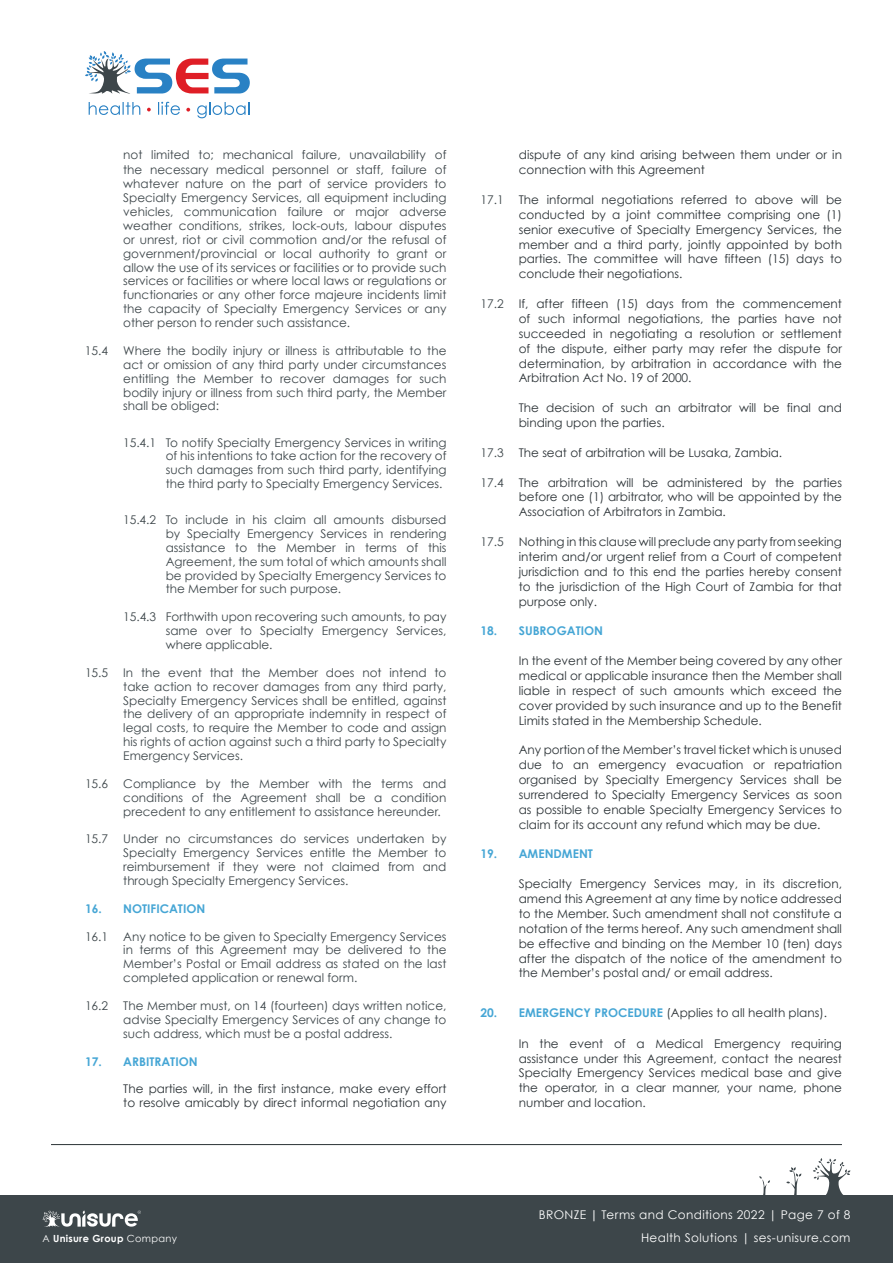
<style>
.page{position:relative;width:893px;height:1263px;background:#fff}
.page>*{position:absolute;margin:0;border:0;box-sizing:border-box;transform-origin:0 0}
.t1{font:12px/14px "Century Gothic";color:#3d464a;text-align:justify}
.t2{font:12px/14.9px "Century Gothic";color:#2b3236;text-align:justify}
.t3{font:12px "Century Gothic";letter-spacing:.03em;color:#fff}
.t4{font:700 12px "Century Gothic";color:#46a6d5}
.t5{font:700 9.75px "Century Gothic";letter-spacing:.03em;color:#fff}
.s1{font-weight:700;color:#46a6d5}
.s2{font-weight:700}
.s3{font-weight:400}
</style>
<div class="page">
<div style="left:0;top:1195px;width:893px;height:68px;background:#3d464a"></div>
<svg style="left:759px;top:1176px;width:11px;height:19px"></svg>
<svg style="left:786px;top:1167px;width:16px;height:28px"></svg>
<svg style="left:813px;top:1158px;width:37px;height:37px"></svg>
<svg style="left:43px;top:1210px;width:98px;height:17px"></svg>
<hr style="left:51px;top:1144px;width:791px;height:1px;background:#2b3236">
<svg style="left:89px;top:102px;width:51px;height:13px"></svg>
<svg style="left:147px;top:108px;width:4px;height:3px"></svg>
<svg style="left:158px;top:102px;width:22px;height:13px"></svg>
<svg style="left:186px;top:108px;width:4px;height:4px"></svg>
<svg style="left:197px;top:102px;width:52px;height:16px"></svg>
<svg style="left:85px;top:51px;width:165px;height:43px"></svg>
<p class="t1" style="left:123px;top:148px;width:325px">not limited to; mechanical failure, unavailability of the necessary medical personnel or staff, failure of whatever nature on the part of service providers to Specialty Emergency Services, all equipment including vehicles, communication failure or major adverse weather conditions, strikes, lock-outs, labour disputes or unrest, riot or civil commotion and/or the refusal of government/provincial or local authority to grant or allow the use of its services or facilities or to provide such services or facilities or where local laws or regulations or functionaries or any other force majeure incidents limit the capacity of Specialty Emergency Services or any other person to render such assistance.</p>
<p class="t1" style="left:85px;top:343px;width:25px">15.4</p>
<p class="t1" style="left:123px;top:343px;width:325px">Where the bodily injury or illness is attributable to the act or omission of any third party under circumstances entitling the Member to recover damages for such bodily injury or illness from such third party, the Member shall be obliged:</p>
<p class="t1" style="left:166px;top:435px;width:282px;text-indent:-43px">15.4.1 To notify Specialty Emergency Services in writing of his intentions to take action for the recovery of such damages from such third party, identifying the third party to Specialty Emergency Services.</p>
<p class="t1" style="left:166px;top:512px;width:282px;text-indent:-43px">15.4.2 To include in his claim all amounts disbursed by Specialty Emergency Services in rendering assistance to the Member in terms of this Agreement, the sum total of which amounts shall be provided by Specialty Emergency Services to the Member for such purpose.</p>
<p class="t1" style="left:166px;top:610px;width:282px;text-indent:-43px">15.4.3 Forthwith upon recovering such amounts, to pay same over to Specialty Emergency Services, where applicable.</p>
<p class="t1" style="left:85px;top:665px;width:25px">15.5</p>
<p class="t1" style="left:123px;top:665px;width:325px">In the event that the Member does not intend to take action to recover damages from any third party, Specialty Emergency Services shall be entitled, against the delivery of an appropriate indemnity in respect of legal costs, to require the Member to code and assign his rights of action against such a third party to Specialty Emergency Services.</p>
<p class="t1" style="left:85px;top:776px;width:25px">15.6</p>
<p class="t1" style="left:123px;top:776px;width:325px">Compliance by the Member with the terms and conditions of the Agreement shall be a condition precedent to any entitlement to assistance hereunder.</p>
<p class="t1" style="left:85px;top:832px;width:25px">15.7</p>
<p class="t1" style="left:123px;top:832px;width:325px">Under no circumstances do services undertaken by Specialty Emergency Services entitle the Member to reimbursement if they were not claimed from and through Specialty Emergency Services.</p>
<p class="t4" style="left:85px;top:899px;width:122px">16. NOTIFICATION</p>
<p class="t1" style="left:85px;top:929px;width:25px">16.1</p>
<p class="t1" style="left:123px;top:929px;width:325px">Any notice to be given to Specialty Emergency Services in terms of this Agreement may be delivered to the Member’s Postal or Email address as stated on the last completed application or renewal form.</p>
<p class="t1" style="left:85px;top:998px;width:25px">16.2</p>
<p class="t1" style="left:123px;top:998px;width:325px">The Member must, on 14 (fourteen) days written notice, advise Specialty Emergency Services of any change to such address, which must be a postal address.</p>
<p class="t4" style="left:85px;top:1052px;width:114px">17. ARBITRATION</p>
<p class="t2" style="left:123px;top:1082px;width:325px;line-height:14px">The parties will, in the first instance, make every effort to resolve amicably by direct informal negotiation any</p>
<p class="t2" style="left:519px;top:147px;width:325px">dispute of any kind arising between them under or in connection with this Agreement</p>
<p class="t1" style="left:480px;top:193px;width:25px">17.1</p>
<p class="t2" style="left:519px;top:192px;width:325px">The informal negotiations referred to above will be conducted by a joint committee comprising one (1) senior executive of Specialty Emergency Services, the member and a third party, jointly appointed by both parties. The committee will have fifteen (15) days to conclude their negotiations.</p>
<p class="t1" style="left:480px;top:297px;width:25px">17.2</p>
<p class="t2" style="left:519px;top:296px;width:325px">If, after fifteen (15) days from the commencement of such informal negotiations, the parties have not succeeded in negotiating a resolution or settlement of the dispute, either party may refer the dispute for determination, by arbitration in accordance with the Arbitration Act No. 19 of 2000.</p>
<p class="t2" style="left:519px;top:400px;width:325px">The decision of such an arbitrator will be final and binding upon the parties.</p>
<p class="t1" style="left:480px;top:445px;width:25px">17.3</p>
<p class="t2" style="left:519px;top:445px;width:265px">The seat of arbitration will be Lusaka, Zambia.</p>
<p class="t1" style="left:480px;top:475px;width:25px">17.4</p>
<p class="t2" style="left:519px;top:475px;width:325px">The arbitration will be administered by the parties before one (1) arbitrator, who will be appointed by the Association of Arbitrators in Zambia.</p>
<p class="t1" style="left:480px;top:535px;width:25px">17.5</p>
<p class="t2" style="left:519px;top:534px;width:325px">Nothing in this clause will preclude any party from seeking interim and/or urgent relief from a Court of competent jurisdiction and to this end the parties hereby consent to the jurisdiction of the High Court of Zambia for that purpose only.</p>
<p class="t4" style="left:480px;top:622px;width:124px">18. SUBROGATION</p>
<p class="t2" style="left:519px;top:653px;width:325px">In the event of the Member being covered by any other medical or applicable insurance then the Member shall liable in respect of such amounts which exceed the cover provided by such insurance and up to the Benefit Limits stated in the Membership Schedule.</p>
<p class="t2" style="left:519px;top:742px;width:325px">Any portion of the Member’s travel ticket which is unused due to an emergency evacuation or repatriation organised by Specialty Emergency Services shall be surrendered to Specialty Emergency Services as soon as possible to enable Specialty Emergency Services to claim for its account any refund which may be due.</p>
<p class="t4" style="left:480px;top:845px;width:114px">19. AMENDMENT</p>
<p class="t2" style="left:519px;top:876px;width:325px">Specialty Emergency Services may, in its discretion, amend this Agreement at any time by notice addressed to the Member. Such amendment shall not constitute a notation of the terms hereof. Any such amendment shall be effective and binding on the Member 10 (ten) days after the dispatch of the notice of the amendment to the Member’s postal and/ or email address.</p>
<p class="t2" style="left:480px;top:1005px;width:348px"><span class="s1">20. EMERGENCY PROCEDURE</span> (Applies to all health plans).</p>
<p class="t2" style="left:519px;top:1036px;width:325px">In the event of a Medical Emergency requiring assistance under this Agreement, contact the nearest Specialty Emergency Services medical base and give the operator, in a clear manner, your name, phone number and location.</p>
<p class="t3" style="left:539px;top:1208px;width:313px">BRONZE <span class="s2">|</span> Terms and Conditions 2022 | Page 7 of 8</p>
<p class="t5" style="left:43px;top:1230px;width:136px"><span class="s3">A</span> Unisure Group <span class="s3">Company</span></p>
<p class="t3" style="left:641px;top:1231px;width:211px">Health Solutions | ses-unisure.com</p>
</div>
